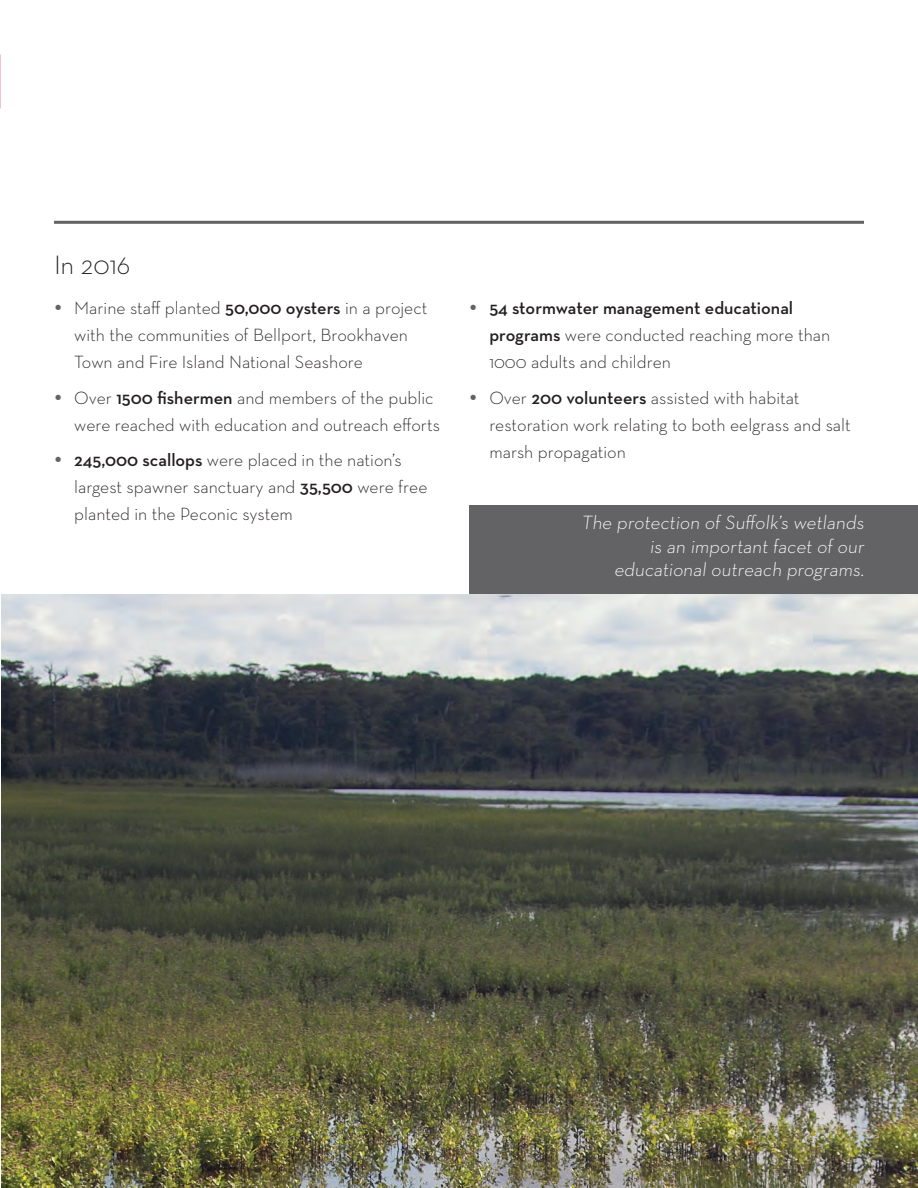
<style>
.page{position:relative;width:918px;height:1188px;background:#fff}
.page>*{position:absolute;margin:0;border:0;box-sizing:border-box;transform-origin:0 0}
.smaller_heading{font:300 27px "Neutraface Text";color:#231f20}
.quote_name{font:300 19.5px/23.4px "Neutraface Text";color:#fff;text-align:right}
.t1{font:300 18px/27px "Neutraface Text";color:#231f20}
.s1{font-weight:600}
</style>
<div class="page">
<div style="left:469px;top:505px;width:449px;height:89px;background:#636366"></div>
<img style="left:1px;top:594px;width:917px;height:594px">
<hr style="left:54px;top:221px;width:810px;height:3px;background:#636366">
<p class="smaller_heading" style="left:54px;top:247px;width:78px">In 2016</p>
<p class="t1" style="left:74px;top:294px;width:355px">Marine staff planted <span class="s1">50,000 oysters</span> in a project with the communities of Bellport, Brookhaven<br>Town and Fire Island National Seashore</p>
<p class="t1" style="left:74px;top:384px;width:367px">Over <span class="s1">1500 fishermen</span> and members of the public were reached with education and outreach efforts</p>
<p class="t1" style="left:74px;top:446px;width:355px"><span class="s1">245,000 scallops</span> were placed in the nation’s largest spawner sanctuary and <span class="s1">35,500</span> were free planted in the Peconic system</p>
<p class="t1" style="left:489px;top:294px;width:342px"><span class="s1">54 stormwater management educational programs</span> were conducted reaching more than<br>1000 adults and children</p>
<p class="t1" style="left:489px;top:384px;width:363px">Over <span class="s1">200 volunteers</span> assisted with habitat restoration work relating to both eelgrass and salt marsh propagation</p>
<p class="quote_name" style="left:582px;top:511px;width:287px">The protection of Suffolk’s wetlands is an important facet of our educational outreach programs.</p>
</div>
